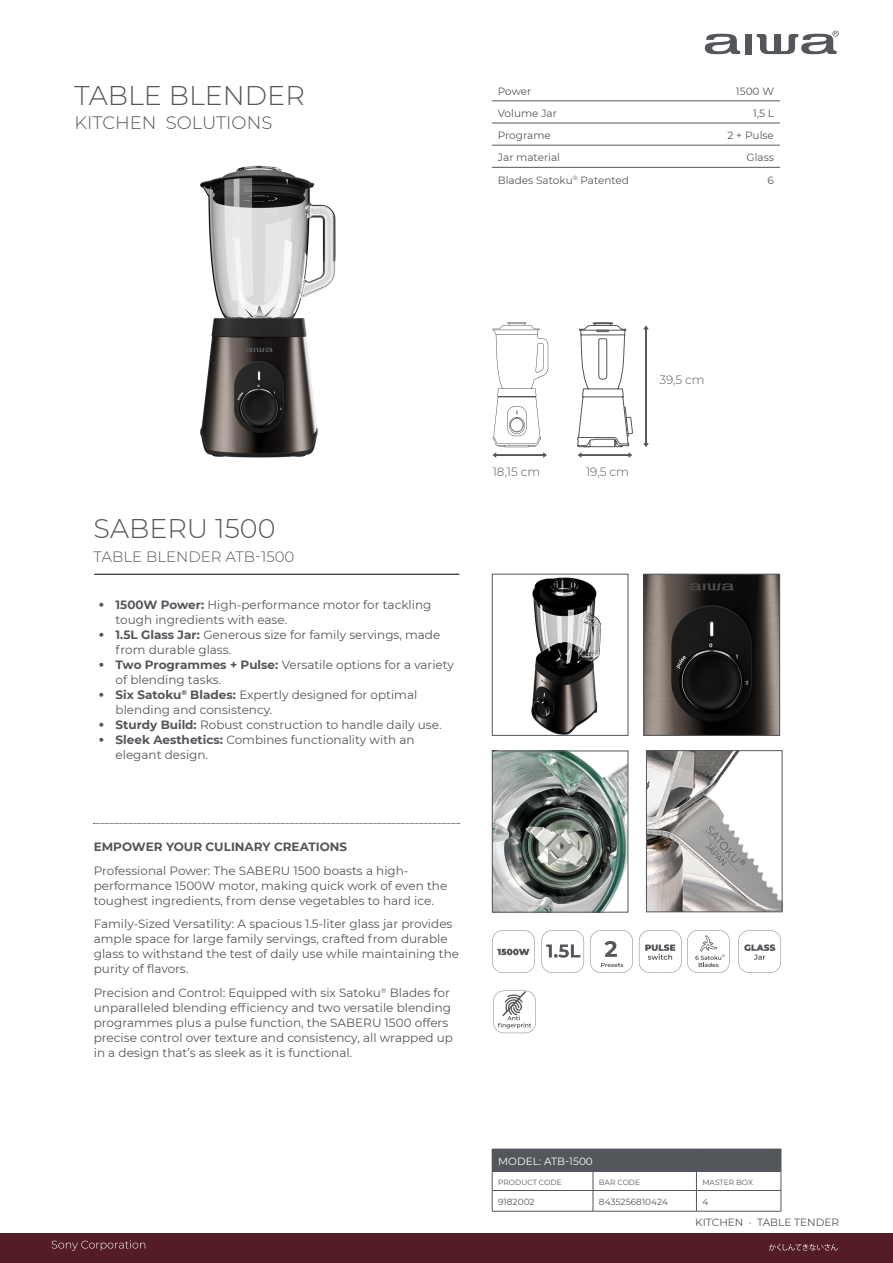
<style>
.page{position:relative;width:893px;height:1263px;background:#fff}
.page>*{position:absolute;margin:0;border:0;box-sizing:border-box;transform-origin:0 0}
.t1{font:300 27px "Montserrat";color:#53565a}
.t2{font:300 18px "Montserrat";color:#53565a}
.t3{font:300 15px "Montserrat";color:#53565a}
.t4{font:12px/15px "Montserrat";color:#53565a}
.t5{font:700 12px "Montserrat";color:#53565a}
.t6{font:300 12px "Montserrat";color:#53565a}
.t7{font:10.5px "Montserrat";color:#53565a}
.t8{font:10.5px "Montserrat";color:#fff}
.t9{font:9px "Montserrat";color:#53565a}
.t10{font:7.5px "Montserrat";color:#53565a}
.s1{font-family:"Arial";font-weight:900}
.s2{font-weight:700}
</style>
<div class="page">
<div style="left:0;top:1233px;width:893px;height:30px;background:#541d26"></div>
<svg style="left:705px;top:33px;width:35px;height:21px"></svg>
<div style="left:745px;top:34px;width:7px;height:20px;background:#53565a"></div>
<svg style="left:757px;top:31px;width:82px;height:23px"></svg>
<svg style="left:769px;top:1244px;width:69px;height:7px"></svg>
<img style="left:531px;top:577px;width:70px;height:156px">
<div style="left:492px;top:574px;width:136px;height:161px;border:1px solid #53565a"></div>
<img style="left:646px;top:576px;width:132px;height:157px">
<div style="left:644px;top:574px;width:136px;height:161px;border:1px solid #53565a"></div>
<div style="left:646px;top:329px;width:1px;height:115px;border:1px solid #53565a"></div>
<svg style="left:643px;top:443px;width:6px;height:4px"></svg>
<svg style="left:643px;top:325px;width:6px;height:4px"></svg>
<hr style="left:94px;top:574px;width:365px;height:1px;background:#000">
<svg style="left:94px;top:823px;width:366px;height:1px"></svg>
<img style="left:200px;top:165px;width:136px;height:293px">
<svg style="left:492px;top:322px;width:56px;height:136px"></svg>
<svg style="left:577px;top:322px;width:56px;height:136px"></svg>
<img style="left:494px;top:753px;width:132px;height:157px">
<div style="left:492px;top:751px;width:136px;height:161px;border:1px solid #53565a"></div>
<hr style="left:492px;top:101px;width:154px;height:1px;background:#53565a">
<hr style="left:646px;top:101px;width:134px;height:1px;background:#53565a">
<hr style="left:492px;top:123px;width:154px;height:1px;background:#53565a">
<hr style="left:646px;top:123px;width:134px;height:1px;background:#53565a">
<hr style="left:492px;top:145px;width:154px;height:1px;background:#53565a">
<hr style="left:646px;top:145px;width:134px;height:1px;background:#53565a">
<hr style="left:492px;top:167px;width:154px;height:1px;background:#53565a">
<hr style="left:646px;top:167px;width:134px;height:1px;background:#53565a">
<div style="left:492px;top:1149px;width:289px;height:22px;background:#53565a"></div>
<hr style="left:492px;top:1171px;width:101px;height:1px;background:#53565a">
<hr style="left:593px;top:1171px;width:103px;height:1px;background:#53565a">
<hr style="left:696px;top:1171px;width:85px;height:1px;background:#53565a">
<hr style="left:492px;top:1190px;width:101px;height:1px;background:#53565a">
<svg style="left:492px;top:1172px;width:1px;height:39px"></svg>
<hr style="left:593px;top:1190px;width:103px;height:1px;background:#53565a">
<svg style="left:593px;top:1172px;width:1px;height:39px"></svg>
<hr style="left:696px;top:1190px;width:85px;height:1px;background:#53565a">
<svg style="left:696px;top:1172px;width:1px;height:39px"></svg>
<svg style="left:781px;top:1149px;width:1px;height:62px"></svg>
<hr style="left:492px;top:1211px;width:101px;height:1px;background:#53565a">
<hr style="left:593px;top:1211px;width:103px;height:1px;background:#53565a">
<hr style="left:696px;top:1211px;width:85px;height:1px;background:#53565a">
<svg style="left:492px;top:930px;width:43px;height:43px"></svg>
<svg style="left:590px;top:930px;width:43px;height:43px"></svg>
<svg style="left:639px;top:930px;width:42px;height:43px"></svg>
<svg style="left:738px;top:930px;width:43px;height:43px"></svg>
<img style="left:648px;top:752px;width:132px;height:158px">
<div style="left:646px;top:750px;width:136px;height:162px;border:1px solid #53565a"></div>
<svg style="left:541px;top:930px;width:43px;height:43px"></svg>
<svg style="left:687px;top:930px;width:43px;height:43px"></svg>
<svg style="left:493px;top:990px;width:43px;height:43px"></svg>
<svg style="left:52px;top:1240px;width:93px;height:11px"></svg>
<h1 class="t1" style="left:74px;top:77px;width:232px">TABLE BLENDER</h1>
<h2 class="t2" style="left:74px;top:110px;width:199px">KITCHEN SOLUTIONS</h2>
<p class="t7" style="left:498px;top:84px;width:35px">Power</p>
<p class="t7" style="left:736px;top:84px;width:40px">1500 W</p>
<p class="t7" style="left:498px;top:106px;width:61px">Volume Jar</p>
<p class="t7" style="left:753px;top:106px;width:22px">1,5 L</p>
<p class="t7" style="left:498px;top:128px;width:54px">Programe</p>
<p class="t7" style="left:728px;top:128px;width:48px">2 + Pulse</p>
<p class="t7" style="left:498px;top:150px;width:64px">Jar material</p>
<p class="t7" style="left:747px;top:150px;width:29px">Glass</p>
<p class="t7" style="left:498px;top:173px;width:133px">Blades Satoku<sup>®</sup> Patented</p>
<p class="t7" style="left:768px;top:173px;width:8px">6</p>
<h1 class="t1" style="left:94px;top:510px;width:183px">SABERU 1500</h1>
<p class="t3" style="left:94px;top:546px;width:202px">TABLE BLENDER ATB-1500</p>
<p class="t4" style="left:116px;top:597px;width:317px;text-indent:-17px"><span class="s1">•</span> <span class="s2">1500W Power:</span> High-performance motor for tackling tough ingredients with ease.</p>
<p class="t4" style="left:116px;top:627px;width:326px;text-indent:-17px"><span class="s1">•</span> <span class="s2">1.5L Glass Jar:</span> Generous size for family servings, made from durable glass.</p>
<p class="t4" style="left:116px;top:657px;width:340px;text-indent:-17px"><span class="s1">•</span> <span class="s2">Two Programmes + Pulse:</span> Versatile options for a variety of blending tasks.</p>
<p class="t4" style="left:116px;top:687px;width:303px;text-indent:-17px"><span class="s1">•</span> <span class="s2">Six Satoku</span><sup>®</sup> <span class="s2">Blades:</span> Expertly designed for optimal blending and consistency.</p>
<p class="t4" style="left:99px;top:717px;width:344px"><span class="s1">•</span> <span class="s2">Sturdy Build:</span> Robust construction to handle daily use.</p>
<p class="t4" style="left:116px;top:732px;width:301px;text-indent:-17px"><span class="s1">•</span> <span class="s2">Sleek Aesthetics:</span> Combines functionality with an elegant design.</p>
<p class="t5" style="left:94px;top:838px;width:255px">EMPOWER YOUR CULINARY CREATIONS</p>
<p class="t4" style="left:94px;top:862px;width:355px">Professional Power: The SABERU 1500 boasts a high&shy;performance 1500W motor, making quick work of even the toughest ingredients, from dense vegetables to hard ice.</p>
<p class="t4" style="left:94px;top:916px;width:367px">Family-Sized Versatility: A spacious 1.5-liter glass jar provides ample space for large family servings, crafted from durable glass to withstand the test of daily use while maintaining the purity of flavors.</p>
<p class="t4" style="left:94px;top:985px;width:361px">Precision and Control: Equipped with six Satoku<sup>®</sup> Blades for unparalleled blending efficiency and two versatile blending programmes plus a pulse function, the SABERU 1500 offers precise control over texture and consistency, all wrapped up in a design that’s as sleek as it is functional.</p>
<p class="t6" style="left:659px;top:372px;width:47px">39,5 cm</p>
<p class="t6" style="left:493px;top:464px;width:49px">18,15 cm</p>
<p class="t6" style="left:586px;top:464px;width:44px">19,5 cm</p>
<p class="t8" style="left:498px;top:1154px;width:96px">MODEL: ATB-1500</p>
<p class="t10" style="left:498px;top:1177px;width:65px">PRODUCT CODE</p>
<p class="t10" style="left:599px;top:1177px;width:43px">BAR CODE</p>
<p class="t10" style="left:702px;top:1177px;width:52px">MASTER BOX</p>
<p class="t9" style="left:498px;top:1196px;width:38px">9182002</p>
<p class="t9" style="left:599px;top:1196px;width:70px">8435256810424</p>
<p class="t9" style="left:702px;top:1196px;width:7px">4</p>
<p class="t7" style="left:695px;top:1215px;width:145px">KITCHEN · TABLE TENDER</p>
</div>
